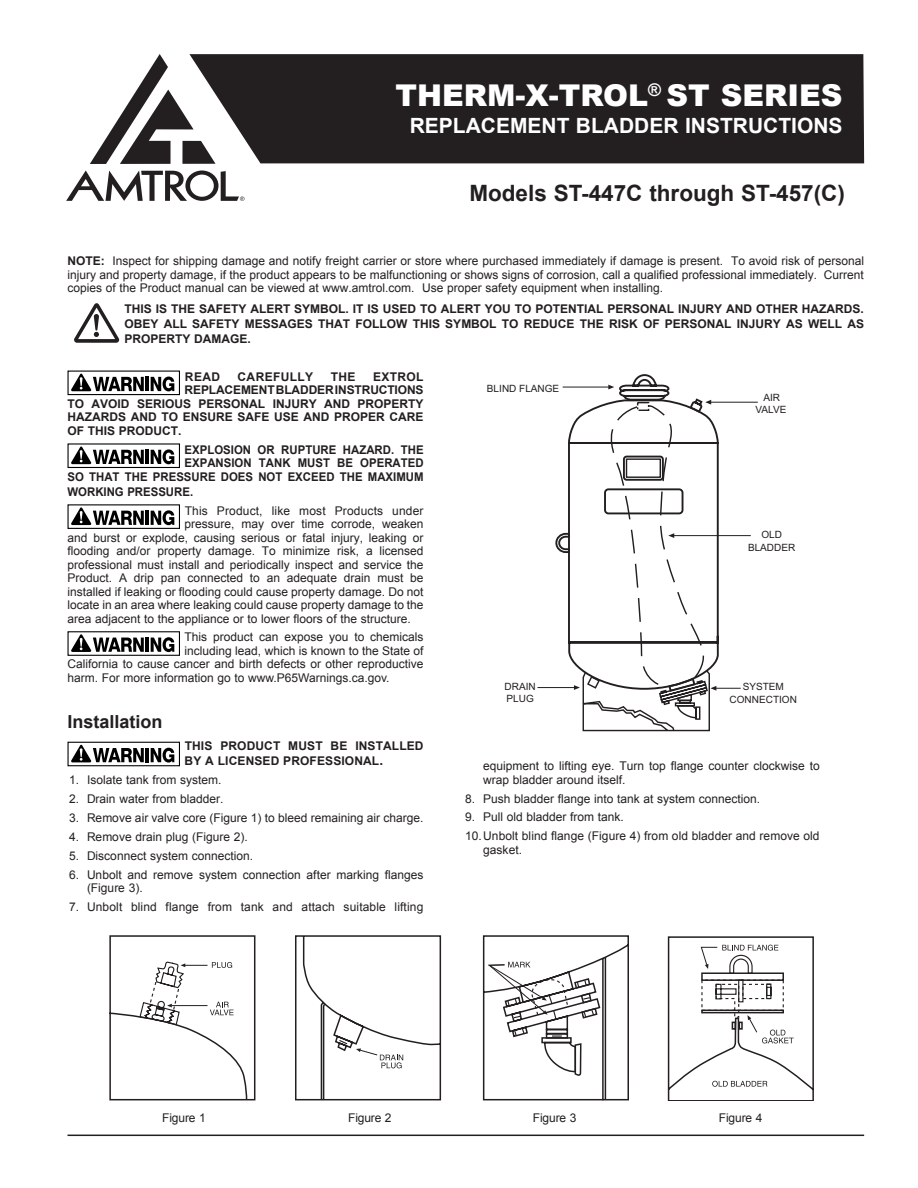
<style>
.page{position:relative;width:918px;height:1188px;background:#fff}
.page>*{position:absolute;margin:0;border:0;box-sizing:border-box;transform-origin:0 0}
.t1{font:900 30px "Arial";color:#fff}
.t2{font:700 22.5px "Arial";color:#231f20}
.t3{font:700 21px "Arial";color:#fff}
.BODY{font:700 18px "Arial";color:#231f20}
.Warning{font:12px/13.5px "Arial";color:#231f20}
.Warning-2{font:700 12px/15px "Arial";color:#231f20}
.BODY-2{font:700 12px "Arial";color:#231f20}
.Warning-3{font:700 12px/13.5px "Arial";color:#231f20;text-align:right;scale:.95 1}
.BODY-3{font:700 12px "Arial";letter-spacing:.03em;color:#231f20}
.t4{font:10.05px/12.5px "Arial";color:#231f20;text-align:center}
.s1{font-weight:700}
.s2{font-size:13.5px}
</style>
<div class="page">
<div style="left:216px;top:54px;width:648px;height:109px;background:#231f20"></div>
<svg style="left:90px;top:54px;width:126px;height:110px"></svg>
<svg style="left:66px;top:170px;width:179px;height:31px"></svg>
<hr style="left:68px;top:1135px;width:796px;height:1px;background:#231f20">
<svg style="left:109px;top:935px;width:146px;height:165px"></svg>
<hr style="left:172px;top:1005px;width:36px;height:1px;background:#231f20">
<svg style="left:295px;top:935px;width:146px;height:165px"></svg>
<svg style="left:483px;top:935px;width:146px;height:165px"></svg>
<svg style="left:668px;top:936px;width:146px;height:165px"></svg>
<svg style="left:72px;top:373px;width:103px;height:19px"></svg>
<div style="left:68px;top:371px;width:112px;height:24px;border:1px solid #000"></div>
<svg style="left:71px;top:374px;width:73px;height:17px"></svg>
<hr style="left:146px;top:377px;width:3px;height:14px;background:#000">
<svg style="left:151px;top:377px;width:23px;height:14px"></svg>
<div style="left:68px;top:443px;width:112px;height:25px;border:1px solid #000"></div>
<svg style="left:71px;top:447px;width:73px;height:17px"></svg>
<hr style="left:146px;top:450px;width:3px;height:14px;background:#000">
<svg style="left:151px;top:449px;width:23px;height:15px"></svg>
<div style="left:68px;top:504px;width:112px;height:25px;border:1px solid #000"></div>
<svg style="left:71px;top:507px;width:73px;height:18px"></svg>
<hr style="left:146px;top:511px;width:3px;height:14px;background:#000">
<svg style="left:151px;top:510px;width:23px;height:15px"></svg>
<div style="left:68px;top:631px;width:112px;height:25px;border:1px solid #000"></div>
<svg style="left:71px;top:634px;width:73px;height:18px"></svg>
<hr style="left:146px;top:638px;width:3px;height:14px;background:#000">
<svg style="left:151px;top:637px;width:23px;height:15px"></svg>
<svg style="left:71px;top:744px;width:104px;height:19px"></svg>
<div style="left:68px;top:742px;width:112px;height:24px;border:1px solid #000"></div>
<svg style="left:71px;top:745px;width:73px;height:17px"></svg>
<hr style="left:146px;top:748px;width:3px;height:14px;background:#000">
<svg style="left:151px;top:748px;width:23px;height:15px"></svg>
<svg style="left:74px;top:303px;width:45px;height:40px"></svg>
<hr style="left:537px;top:687px;width:37px;height:1px;background:#231f20">
<hr style="left:711px;top:402px;width:47px;height:1px;background:#231f20">
<hr style="left:674px;top:535px;width:77px;height:1px;background:#231f20">
<svg style="left:554px;top:374px;width:187px;height:357px"></svg>
<p class="t1" style="left:396px;top:73px;width:448px">THERM-X-TROL<sup>®</sup> ST SERIES</p>
<p class="t3" style="left:410px;top:112px;width:434px">REPLACEMENT BLADDER INSTRUCTIONS</p>
<p class="t2" style="left:469px;top:178px;width:377px">Models ST-447C through ST-457(C)</p>
<p class="Warning" style="left:68px;top:254px;width:798px;text-align:justify"><span class="s1">NOTE:</span> Inspect for shipping damage and notify freight carrier or store where purchased immediately if damage is present. To avoid risk of personal injury and property damage, if the product appears to be malfunctioning or shows signs of corrosion, call a qualified professional immediately. Current copies of the Product manual can be viewed at www.amtrol.com. Use proper safety equipment when installing.</p>
<p class="Warning-2" style="left:124px;top:301px;width:741px;text-align:justify">THIS IS THE SAFETY ALERT SYMBOL. IT IS USED TO ALERT YOU TO POTENTIAL PERSONAL INJURY AND OTHER HAZARDS.<br>OBEY ALL SAFETY MESSAGES THAT FOLLOW THIS SYMBOL TO REDUCE THE RISK OF PERSONAL INJURY AS WELL AS PROPERTY DAMAGE.</p>
<p class="BODY-2" style="left:185px;top:369px;width:37px">READ</p>
<p class="BODY-3" style="left:238px;top:369px;width:77px">CAREFULLY</p>
<p class="BODY-2" style="left:331px;top:369px;width:26px">THE</p>
<p class="BODY-2" style="left:373px;top:369px;width:52px">EXTROL</p>
<p class="BODY-2" style="left:185px;top:382px;width:241px">REPLACEMENT BLADDER INSTRUCTIONS</p>
<p class="BODY-2" style="left:68px;top:396px;width:358px">TO AVOID SERIOUS PERSONAL INJURY AND PROPERTY</p>
<p class="BODY-2" style="left:68px;top:409px;width:358px">HAZARDS AND TO ENSURE SAFE USE AND PROPER CARE</p>
<p class="BODY-2" style="left:68px;top:423px;width:115px">OF THIS PRODUCT.</p>
<p class="Warning-3" style="left:68px;top:443px;width:376px">EXPLOSION OR RUPTURE HAZARD. THE<br>EXPANSION TANK MUST BE OPERATED<br>SO THAT THE PRESSURE DOES NOT EXCEED THE MAXIMUM</p>
<p class="Warning-3" style="left:68px;top:485px;width:134px">WORKING PRESSURE.</p>
<p class="Warning" style="left:185px;top:504px;width:240px">This Product, like most Products under</p>
<p class="Warning" style="left:185px;top:517px;width:241px">pressure, may over time corrode, weaken</p>
<p class="Warning" style="left:68px;top:531px;width:358px">and burst or explode, causing serious or fatal injury, leaking or</p>
<p class="Warning" style="left:68px;top:544px;width:358px">flooding and/or property damage. To minimize risk, a licensed</p>
<p class="Warning" style="left:68px;top:558px;width:358px">professional must install and periodically inspect and service the</p>
<p class="Warning" style="left:68px;top:571px;width:358px">Product. A drip pan connected to an adequate drain must be</p>
<p class="Warning" style="left:68px;top:585px;width:358px">installed if leaking or flooding could cause property damage. Do not</p>
<p class="Warning" style="left:68px;top:598px;width:358px">locate in an area where leaking could cause property damage to the</p>
<p class="Warning" style="left:68px;top:612px;width:345px">area adjacent to the appliance or to lower floors of the structure.</p>
<p class="Warning" style="left:185px;top:631px;width:241px">This product can expose you to chemicals</p>
<p class="Warning" style="left:185px;top:644px;width:241px">including lead, which is known to the State of</p>
<p class="Warning" style="left:68px;top:658px;width:358px">California to cause cancer and birth defects or other reproductive</p>
<p class="Warning" style="left:68px;top:671px;width:324px">harm. For more information go to www.P65Warnings.ca.gov.</p>
<p class="BODY" style="left:68px;top:710px;width:97px">Installation</p>
<p class="Warning-2" style="left:185px;top:739px;width:241px">THIS PRODUCT MUST BE INSTALLED<br>BY A LICENSED PROFESSIONAL<span class="s2">.</span></p>
<p class="Warning" style="left:69px;top:773px;width:154px">1. Isolate tank from system.</p>
<p class="Warning" style="left:69px;top:792px;width:156px">2. Drain water from bladder.</p>
<p class="Warning" style="left:69px;top:811px;width:356px">3. Remove air valve core (Figure 1) to bleed remaining air charge.</p>
<p class="Warning" style="left:69px;top:830px;width:180px">4. Remove drain plug (Figure 2).</p>
<p class="Warning" style="left:69px;top:849px;width:186px">5. Disconnect system connection.</p>
<p class="Warning" style="left:87px;top:868px;width:338px;text-indent:-18px">6. Unbolt and remove system connection after marking flanges (Figure 3).</p>
<p class="Warning" style="left:69px;top:900px;width:356px">7. Unbolt blind flange from tank and attach suitable lifting</p>
<p class="t4" style="left:487px;top:383px;width:74px">BLIND FLANGE</p>
<p class="t4" style="left:505px;top:680px;width:33px;text-align:left">DRAIN<br>PLUG</p>
<p class="t4" style="left:756px;top:391px;width:32px">AIR<br>VALVE</p>
<p class="t4" style="left:748px;top:529px;width:49px">OLD<br>BLADDER</p>
<p class="t4" style="left:730px;top:681px;width:69px">SYSTEM<br>CONNECTION</p>
<p class="Warning" style="left:483px;top:759px;width:338px">equipment to lifting eye. Turn top flange counter clockwise to wrap bladder around itself.</p>
<p class="Warning" style="left:465px;top:792px;width:297px">8. Push bladder flange into tank at system connection.</p>
<p class="Warning" style="left:465px;top:811px;width:160px">9. Pull old bladder from tank.</p>
<p class="Warning" style="left:483px;top:830px;width:338px;text-indent:-18px">10.Unbolt blind flange (Figure 4) from old bladder and remove old gasket.</p>
<p class="Warning" style="left:162px;top:1111px;width:45px">Figure 1</p>
<p class="Warning" style="left:348px;top:1111px;width:45px">Figure 2</p>
<p class="Warning" style="left:533px;top:1111px;width:45px">Figure 3</p>
<p class="Warning" style="left:719px;top:1111px;width:45px">Figure 4</p>
</div>
